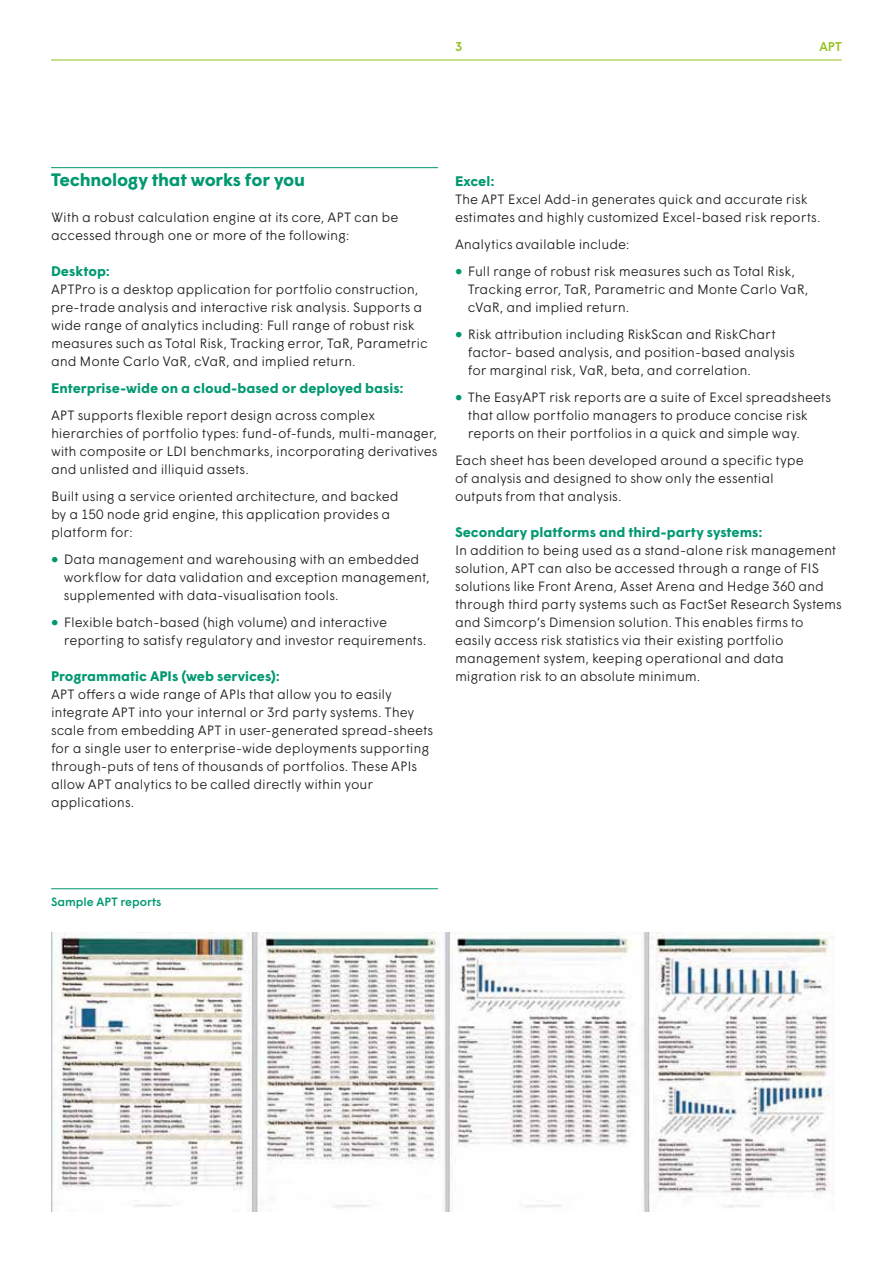
<style>
.page{position:relative;width:893px;height:1263px;background:#fff}
.page>*{position:absolute;margin:0;border:0;box-sizing:border-box;transform-origin:0 0}
.t1{font:700 18px "Wigrum";letter-spacing:-.015em;color:#009871}
.t2{font:700 13.8px "Wigrum";color:#009871}
.t3{font:300 13.5px/18px "Wigrum";letter-spacing:-.01em;color:#1d1d1b}
.t4{font:500 12.75px "Wigrum";color:#96c11f}
.t5{font:500 12px "Wigrum";color:#009871}
.s1{color:#009871}
</style>
<div class="page">
<hr style="left:51px;top:60px;width:791px;height:1px;background:#96c11f">
<hr style="left:51px;top:888px;width:387px;height:1px;background:#009871">
<hr style="left:51px;top:167px;width:387px;height:1px;background:#009871">
<img style="left:51px;top:933px;width:783px;height:279px">
<p class="t4" style="left:455px;top:37px;width:9px">3</p>
<p class="t4" style="left:819px;top:37px;width:24px">APT</p>
<h1 class="t1" style="left:51px;top:166px;width:255px">Technology that works for you</h1>
<p class="t3" style="left:51px;top:207px;width:349px">With a robust calculation engine at its core, APT can be accessed through one or more of the following:</p>
<p class="t2" style="left:51px;top:261px;width:60px">Desktop:</p>
<p class="t3" style="left:51px;top:279px;width:378px">APTPro is a desktop application for portfolio construction, pre-trade analysis and interactive risk analysis. Supports a wide range of analytics including: Full range of robust risk measures such as Total Risk, Tracking error, TaR, Parametric and Monte Carlo VaR, cVaR, and implied return.</p>
<p class="t2" style="left:51px;top:378px;width:354px">Enterprise-wide on a cloud-based or deployed basis:</p>
<p class="t3" style="left:51px;top:405px;width:388px">APT supports flexible report design across complex hierarchies of portfolio types: fund-of-funds, multi-manager, with composite or LDI benchmarks, incorporating derivatives and unlisted and illiquid assets.</p>
<p class="t3" style="left:51px;top:486px;width:349px">Built using a service oriented architecture, and backed by a 150 node grid engine, this application provides a platform for:</p>
<p class="t3" style="left:64px;top:549px;width:368px;text-indent:-13px"><span class="s1">●</span> Data management and warehousing with an embedded workflow for data validation and exception management, supplemented with data-visualisation tools.</p>
<p class="t3" style="left:64px;top:612px;width:364px;text-indent:-13px"><span class="s1">●</span> Flexible batch-based (high volume) and interactive reporting to satisfy regulatory and investor requirements.</p>
<p class="t2" style="left:51px;top:666px;width:230px">Programmatic APIs (web services):</p>
<p class="t3" style="left:51px;top:684px;width:384px">APT offers a wide range of APIs that allow you to easily integrate APT into your internal or 3rd party systems. They scale from embedding APT in user-generated spread-sheets for a single user to enterprise-wide deployments supporting through-puts of tens of thousands of portfolios. These APIs allow APT analytics to be called directly within your applications.</p>
<p class="t2" style="left:455px;top:171px;width:41px">Excel:</p>
<p class="t3" style="left:455px;top:189px;width:367px">The APT Excel Add-in generates quick and accurate risk estimates and highly customized Excel-based risk reports.</p>
<p class="t3" style="left:455px;top:234px;width:176px">Analytics available include:</p>
<p class="t3" style="left:468px;top:261px;width:342px;text-indent:-13px"><span class="s1">●</span> Full range of robust risk measures such as Total Risk,<br>Tracking error, TaR, Parametric and Monte Carlo VaR, cVaR, and implied return.</p>
<p class="t3" style="left:468px;top:324px;width:329px;text-indent:-13px"><span class="s1">●</span> Risk attribution including RiskScan and RiskChart factor- based analysis, and position-based analysis for marginal risk, VaR, beta, and correlation.</p>
<p class="t3" style="left:468px;top:387px;width:365px;text-indent:-13px"><span class="s1">●</span> The EasyAPT risk reports are a suite of Excel spreadsheets that allow portfolio managers to produce concise risk reports on their portfolios in a quick and simple way.</p>
<p class="t3" style="left:455px;top:450px;width:350px">Each sheet has been developed around a specific type of analysis and designed to show only the essential outputs from that analysis.</p>
<p class="t2" style="left:455px;top:522px;width:309px">Secondary platforms and third-party systems:</p>
<p class="t3" style="left:455px;top:540px;width:388px">In addition to being used as a stand-alone risk management solution, APT can also be accessed through a range of FIS solutions like Front Arena, Asset Arena and Hedge 360 and through third party systems such as FactSet Research Systems and Simcorp’s Dimension solution. This enables firms to easily access risk statistics via their existing portfolio management system, keeping operational and data migration risk to an absolute minimum.</p>
<p class="t5" style="left:51px;top:893px;width:112px">Sample APT reports</p>
</div>
